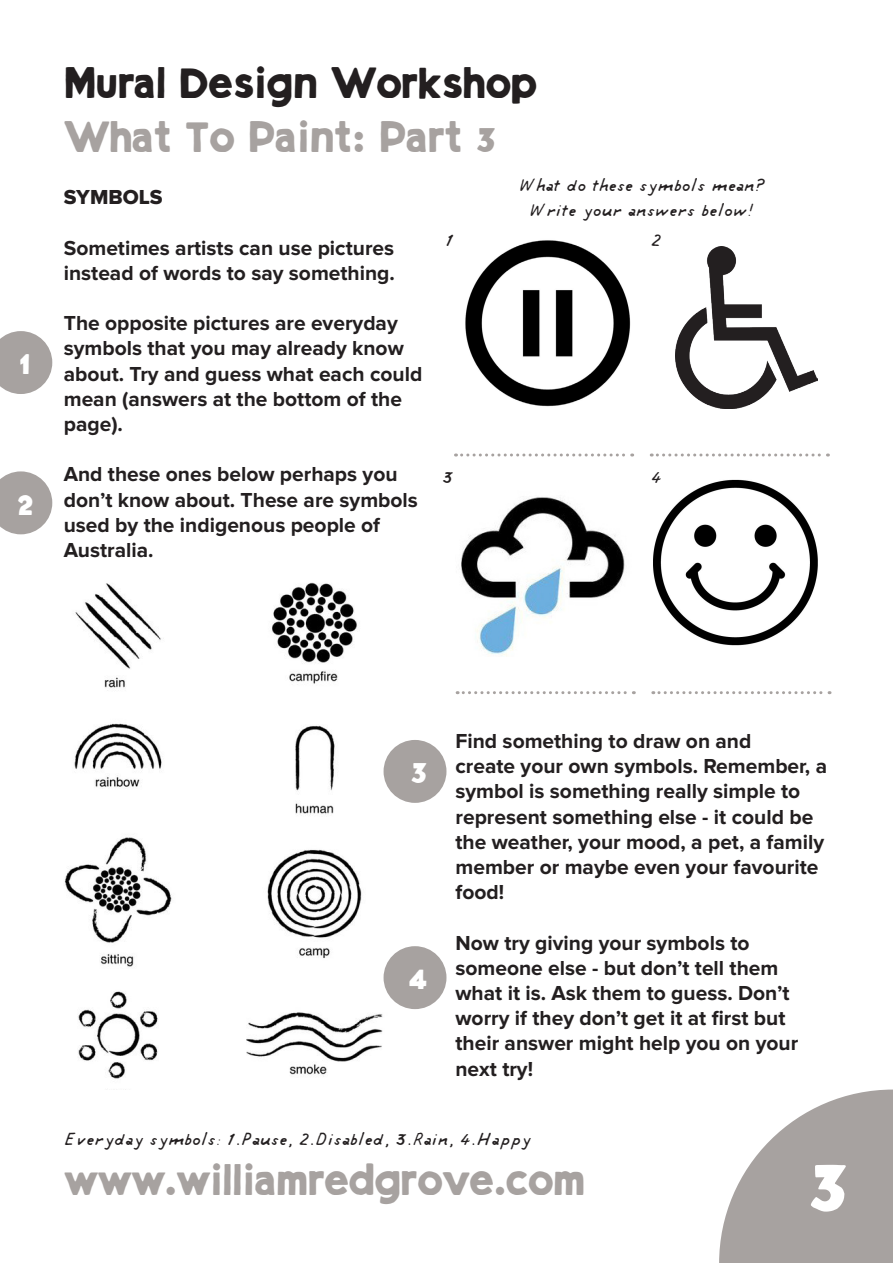
<style>
.page{position:relative;width:893px;height:1263px;background:#fff}
.page>*{position:absolute;margin:0;border:0;box-sizing:border-box;transform-origin:0 0}
.t1{font:90px "Black Sulphur";color:#fff}
.t2{font:45px "Black Sulphur";color:#a7a2a0}
.t3{font:45px "Black Sulphur";color:#231f20}
.t4{font:37.5px "Black Sulphur";color:#fff}
.t5{font:700 21px/25.2px "Proxima Nova";color:#231f20}
.t6{font:21px "tintin";color:#231f20}
.t7{font:21px "Proxima Nova Extrabld";color:#231f20}
</style>
<div class="page">
<img style="left:64px;top:582px;width:337px;height:497px">
<svg style="left:719px;top:1089px;width:174px;height:174px"></svg>
<svg style="left:0;top:331px;width:52px;height:63px;background:#b4b0af"></svg>
<svg style="left:0;top:471px;width:52px;height:63px;background:#b5b0af"></svg>
<div style="left:384px;top:740px;width:62px;height:63px;background:#a7a2a0;border-radius:50%"></div>
<div style="left:384px;top:946px;width:62px;height:63px;background:#a7a2a0;border-radius:50%"></div>
<img style="left:653px;top:479px;width:165px;height:167px">
<img style="left:675px;top:247px;width:142px;height:161px">
<img style="left:465px;top:240px;width:166px;height:167px">
<img style="left:461px;top:497px;width:164px;height:159px">
<svg style="left:462px;top:453px;width:171px;height:3px"></svg>
<svg style="left:457px;top:691px;width:177px;height:3px"></svg>
<svg style="left:651px;top:453px;width:177px;height:3px"></svg>
<svg style="left:653px;top:691px;width:177px;height:3px"></svg>
<p class="t4" style="left:19px;top:346px;width:13px">1</p>
<p class="t4" style="left:17px;top:486px;width:18px">2</p>
<p class="t3" style="left:65px;top:64px;width:473px">Mural Design Workshop</p>
<p class="t2" style="left:65px;top:118px;width:433px">What To Paint: Part 3</p>
<p class="t7" style="left:64px;top:185px;width:100px">SYMBOLS</p>
<p class="t5" style="left:64px;top:235px;width:332px">Sometimes artists can use pictures</p>
<p class="t5" style="left:64px;top:261px;width:333px">instead of words to say something.</p>
<p class="t5" style="left:64px;top:311px;width:360px">The opposite pictures are everyday symbols that you may already know about. Try and guess what each could mean (answers at the bottom of the page).</p>
<p class="t5" style="left:64px;top:462px;width:356px">And these ones below perhaps you don’t know about. These are symbols used by the indigenous people of</p>
<p class="t5" style="left:64px;top:538px;width:91px">Australia.</p>
<p class="t6" style="left:519px;top:175px;width:247px">What do these symbols mean?</p>
<p class="t6" style="left:530px;top:200px;width:226px">Write your answers below!</p>
<p class="t6" style="left:446px;top:230px;width:9px">1</p>
<p class="t6" style="left:651px;top:230px;width:11px">2</p>
<p class="t6" style="left:443px;top:467px;width:12px">3</p>
<p class="t6" style="left:651px;top:467px;width:12px">4</p>
<p class="t4" style="left:410px;top:755px;width:19px">3</p>
<p class="t4" style="left:409px;top:961px;width:21px">4</p>
<p class="t5" style="left:455px;top:729px;width:297px">Find something to draw on and</p>
<p class="t5" style="left:455px;top:754px;width:373px">create your own symbols. Remember, a symbol is something really simple to</p>
<p class="t5" style="left:455px;top:804px;width:370px">represent something else - it could be the weather, your mood, a pet, a family member or maybe even your favourite food!</p>
<p class="t5" style="left:455px;top:930px;width:296px">Now try giving your symbols to</p>
<p class="t5" style="left:455px;top:956px;width:344px">someone else - but don’t tell them what it is. Ask them to guess. Don’t worry if they don’t get it at first but their answer might help you on your next try!</p>
<p class="t6" style="left:64px;top:1128px;width:469px">Everyday symbols: 1.Pause, 2.Disabled, 3.Rain, 4.Happy</p>
<p class="t2" style="left:64px;top:1161px;width:523px">www.williamredgrove.com</p>
<p class="t1" style="left:808px;top:1144px;width:43px">3</p>
</div>
